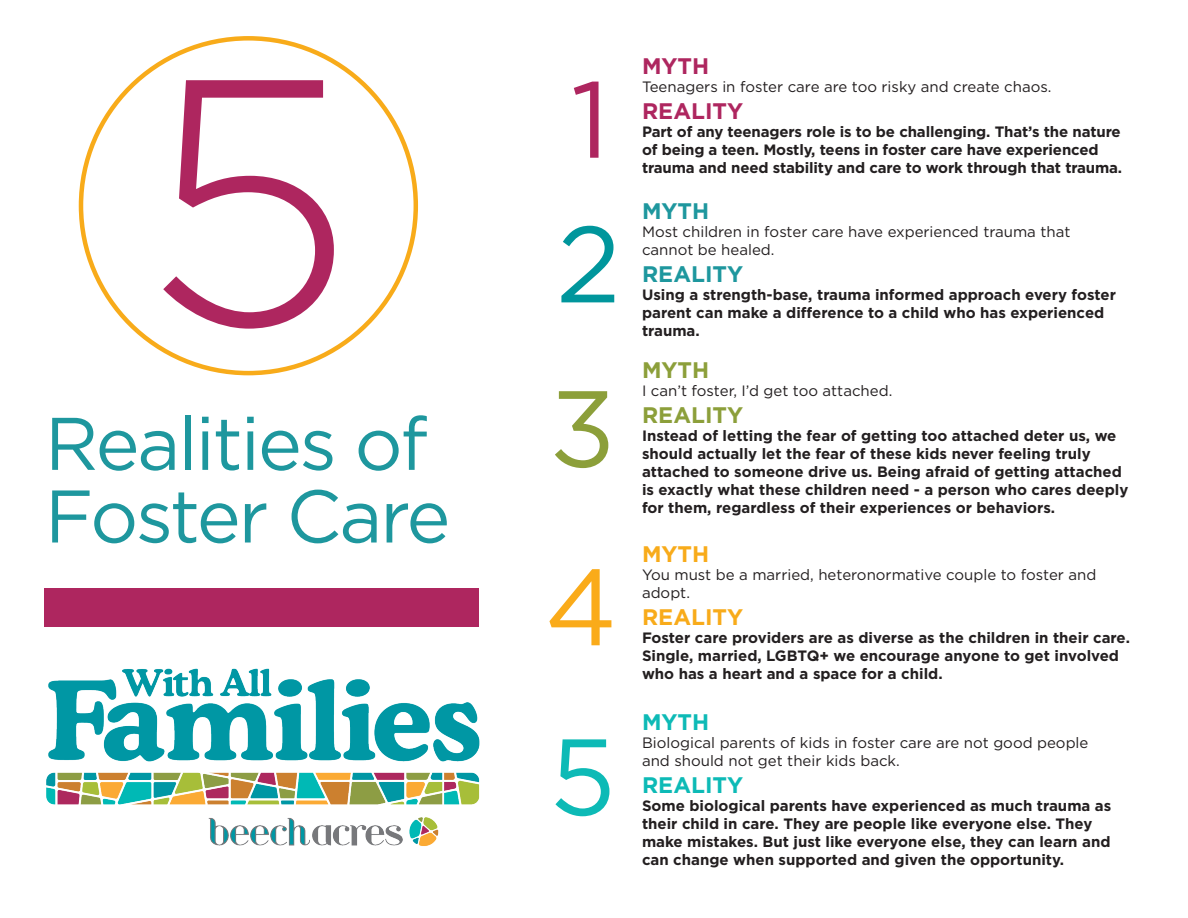
<style>
.page{position:relative;width:1188px;height:918px;background:#fff}
.page>*{position:absolute;margin:0;border:0;box-sizing:border-box;transform-origin:0 0}
.t1{font:300 348.9px "Gotham";color:#ae265f}
.t2{font:108px "Gotham";color:#ae265f}
.t3{font:108px "Gotham";color:#00969c}
.t4{font:108px "Gotham";color:#8c9f3a}
.t5{font:108px "Gotham";color:#faab1a}
.t6{font:108px "Gotham";color:#0dbab6}
.t7{font:74.4px "Gotham";letter-spacing:-.03em;color:#1e979e}
.t8{font:700 22.5px "Gotham";color:#1e979e}
.t9{font:700 22.5px "Gotham";color:#8c9f3a}
.t10{font:700 22.5px "Gotham";color:#f8ab1a}
.t11{font:700 22.5px "Gotham";color:#ae265f}
.t12{font:700 22.5px "Gotham";color:#0dbab6}
.t13{font:700 15px/18px "Gotham";color:#231f20}
.t14{font:15px/18px "Gotham";color:#231f20}
</style>
<div class="page">
<img style="left:46px;top:668px;width:434px;height:178px">
<div style="left:45px;top:589px;width:434px;height:38px;background:#ae265f"></div>
<p class="t1" style="left:143px;top:-20px;width:213px">5</p>
<p class="t2" style="left:571px;top:50px;width:40px">1</p>
<p class="t3" style="left:556px;top:195px;width:66px">2</p>
<p class="t7" style="left:45px;top:396px;width:384px">Realities of</p>
<p class="t7" style="left:45px;top:469px;width:407px">Foster Care</p>
<p class="t4" style="left:549px;top:359px;width:68px">3</p>
<p class="t5" style="left:545px;top:538px;width:74px">4</p>
<p class="t6" style="left:550px;top:708px;width:68px">5</p>
<p class="t11" style="left:642px;top:51px;width:69px">MYTH</p>
<p class="t14" style="left:642px;top:78px;width:411px">Teenagers in foster care are too risky and create chaos.</p>
<p class="t11" style="left:642px;top:96px;width:103px">REALITY</p>
<p class="t13" style="left:642px;top:123px;width:482px">Part of any teenagers role is to be challenging. That’s the nature of being a teen. Mostly, teens in foster care have experienced trauma and need stability and care to work through that trauma.</p>
<p class="t8" style="left:642px;top:196px;width:69px">MYTH</p>
<p class="t14" style="left:642px;top:222px;width:430px">Most children in foster care have experienced trauma that</p>
<p class="t14" style="left:642px;top:240px;width:134px">cannot be healed.</p>
<p class="t8" style="left:642px;top:259px;width:103px">REALITY</p>
<p class="t13" style="left:642px;top:285px;width:475px">Using a strength-base, trauma informed approach every foster parent can make a difference to a child who has experienced trauma.</p>
<p class="t9" style="left:642px;top:355px;width:69px">MYTH</p>
<p class="t14" style="left:642px;top:381px;width:252px">I can’t foster, I’d get too attached.</p>
<p class="t9" style="left:642px;top:400px;width:103px">REALITY</p>
<p class="t13" style="left:642px;top:427px;width:476px">Instead of letting the fear of getting too attached deter us, we should actually let the fear of these kids never feeling truly</p>
<p class="t13" style="left:642px;top:463px;width:481px">attached to someone drive us. Being afraid of getting attached</p>
<p class="t13" style="left:642px;top:481px;width:488px">is exactly what these children need - a person who cares deeply for them, regardless of their experiences or behaviors.</p>
<p class="t10" style="left:642px;top:539px;width:69px">MYTH</p>
<p class="t14" style="left:642px;top:565px;width:456px">You must be a married, heteronormative couple to foster and adopt.</p>
<p class="t10" style="left:642px;top:602px;width:103px">REALITY</p>
<p class="t13" style="left:642px;top:629px;width:489px">Foster care providers are as diverse as the children in their care.</p>
<p class="t13" style="left:642px;top:647px;width:479px">Single, married, LGBTQ+ we encourage anyone to get involved who has a heart and a space for a child.</p>
<p class="t12" style="left:642px;top:707px;width:69px">MYTH</p>
<p class="t14" style="left:642px;top:733px;width:448px">Biological parents of kids in foster care are not good people</p>
<p class="t14" style="left:642px;top:751px;width:259px">and should not get their kids back.</p>
<p class="t12" style="left:642px;top:770px;width:103px">REALITY</p>
<p class="t13" style="left:642px;top:796px;width:471px">Some biological parents have experienced as much trauma as their child in care. They are people like everyone else. They</p>
<p class="t13" style="left:642px;top:832px;width:470px">make mistakes. But just like everyone else, they can learn and</p>
<p class="t13" style="left:642px;top:850px;width:424px">can change when supported and given the opportunity.</p>
</div>
